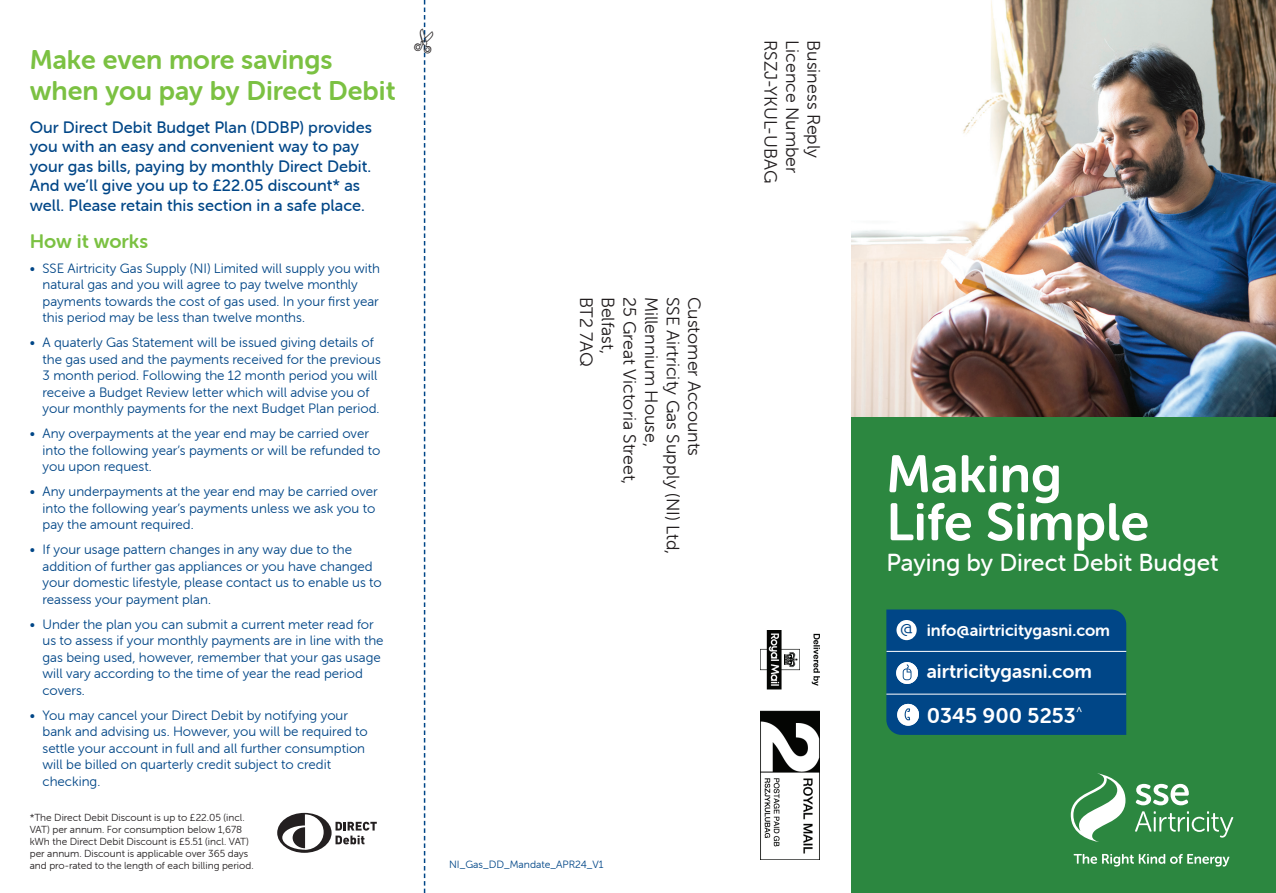
<style>
.page{position:relative;width:1276px;height:893px;background:#fff}
.page>*{position:absolute;margin:0;border:0;box-sizing:border-box;transform-origin:0 0}
.t1{font:52.35px/48px "Museo Sans Rounded 700";color:#fff}
.t2{font:27px/31.5px "Museo Sans Rounded 700";color:#7bc142}
.t3{font:24.6px "Museo Sans Rounded 500";color:#fff}
.t4{font:21.45px "Museo Sans Rounded 700";color:#fff}
.t5{font:19.5px "Museo Sans Rounded 700";color:#fff}
.t6{font:19.5px "Museo Sans Rounded 700";color:#7bc142}
.t7{font:18px "Museo Sans Rounded 300";color:#231f20}
.t8{font:16.5px/19.5px "Museo Sans Rounded 500";color:#004687}
.t9{font:16.5px "Museo Sans Rounded 700";color:#fff}
.t10{font:13.5px/16.5px "Museo Sans Rounded 300";color:#004687}
.t11{font:10.5px "Museo Sans Rounded 300";color:#004687}
.t12{font:10.2px/12.1px "Museo Sans Rounded 300";color:#231f20}
.s1{font-family:"Museo Sans Rounded 300";color:#004687}
</style>
<div class="page">
<div style="left:851px;top:417px;width:425px;height:476px;background:#2c8740"></div>
<svg style="left:1073px;top:854px;width:156px;height:12px"></svg>
<svg style="left:1070px;top:773px;width:55px;height:69px"></svg>
<svg style="left:1135px;top:811px;width:98px;height:27px"></svg>
<svg style="left:1135px;top:784px;width:53px;height:21px"></svg>
<img style="left:760px;top:630px;width:59px;height:230px">
<svg style="left:335px;top:822px;width:42px;height:22px"></svg>
<div style="left:277px;top:813px;width:54px;height:40px;background:#231f20;border-radius:50%"></div>
<svg style="left:282px;top:814px;width:42px;height:36px"></svg>
<img style="left:851px;top:0;width:425px;height:417px">
<div style="left:886px;top:609px;width:240px;height:126px;background:#004687"></div>
<hr style="left:886px;top:651px;width:240px;height:1px;background:#fff">
<hr style="left:886px;top:694px;width:240px;height:1px;background:#fff">
<div style="left:896px;top:620px;width:20px;height:20px;background:#fff;border-radius:50%"></div>
<svg style="left:423px;top:0;width:3px;height:893px"></svg>
<h2 class="t2" style="left:30px;top:44px;width:367px">Make even more savings when you pay by Direct Debit</h2>
<p class="t8" style="left:30px;top:117px;width:344px">Our Direct Debit Budget Plan (DDBP) provides you with an easy and convenient way to pay your gas bills, paying by monthly Direct Debit.<br>And we’ll give you up to £22.05 discount* as well. Please retain this section in a safe place.</p>
<h3 class="t6" style="left:30px;top:230px;width:120px">How it works</h3>
<p class="t10" style="left:43px;top:260px;width:339px;text-indent:-13px">• SSE Airtricity Gas Supply (NI) Limited will supply you with natural gas and you will agree to pay twelve monthly payments towards the cost of gas used. In your first year this period may be less than twelve months.</p>
<p class="t10" style="left:43px;top:335px;width:340px;text-indent:-13px">• A quaterly Gas Statement will be issued giving details of the gas used and the payments received for the previous 3 month period. Following the 12 month period you will receive a Budget Review letter which will advise you of your monthly payments for the next Budget Plan period.</p>
<p class="t10" style="left:43px;top:426px;width:339px;text-indent:-13px">• Any overpayments at the year end may be carried over into the following year’s payments or will be refunded to you upon request.</p>
<p class="t10" style="left:43px;top:484px;width:337px;text-indent:-13px">• Any underpayments at the year end may be carried over into the following year’s payments unless we ask you to pay the amount required.</p>
<p class="t10" style="left:43px;top:542px;width:341px;text-indent:-13px">• If your usage pattern changes in any way due to the addition of further gas appliances or you have changed your domestic lifestyle, please contact us to enable us to reassess your payment plan.</p>
<p class="t10" style="left:43px;top:616px;width:342px;text-indent:-13px">• Under the plan you can submit a current meter read for us to assess if your monthly payments are in line with the gas being used, however, remember that your gas usage will vary according to the time of year the read period covers.</p>
<p class="t10" style="left:43px;top:707px;width:327px;text-indent:-13px">• You may cancel your Direct Debit by notifying your bank and advising us. However, you will be required to settle your account in full and all further consumption will be billed on quarterly credit subject to credit checking.</p>
<p class="t12" style="left:30px;top:811px;width:225px">*The Direct Debit Discount is up to £22.05 (incl.<br>VAT) per annum. For consumption below 1,678 kWh the Direct Debit Discount is £5.51 (incl. VAT) per annum. Discount is applicable over 365 days and pro-rated to the length of each billing period.</p>
<h3 class="t7" style="left:596px;top:297px;width:71px;rotate:90deg">BT2 7AQ</h3>
<h3 class="t7" style="left:618px;top:297px;width:59px;rotate:90deg">Belfast,</h3>
<h3 class="t7" style="left:639px;top:297px;width:190px;rotate:90deg">25 Great Victoria Street,</h3>
<h3 class="t7" style="left:661px;top:297px;width:152px;rotate:90deg">Millennium House,</h3>
<h3 class="t7" style="left:682px;top:297px;width:259px;rotate:90deg">SSE Airtricity Gas Supply (NI) Ltd,</h3>
<h3 class="t7" style="left:704px;top:297px;width:161px;rotate:90deg">Customer Accounts</h3>
<p class="t11" style="left:449px;top:859px;width:156px">NI_Gas_DD_Mandate_APR24_V1</p>
<h3 class="t7" style="left:780px;top:40px;width:144px;rotate:90deg">RSZJ-YKUL-UBAG</h3>
<h3 class="t7" style="left:802px;top:40px;width:134px;rotate:90deg">Licence Number</h3>
<h3 class="t7" style="left:823px;top:40px;width:119px;rotate:90deg">Business Reply</h3>
<h1 class="t1" style="left:886px;top:450px;width:264px">Making<br>Life Simple</h1>
<h3 class="t3" style="left:886px;top:549px;width:333px">Paying by Direct Debit Budget</h3>
<p class="t9" style="left:900px;top:621px;width:211px"><span class="s1">@</span> info@airtricitygasni.com</p>
<h3 class="t5" style="left:926px;top:660px;width:167px">airtricitygasni.com</h3>
<h3 class="t4" style="left:926px;top:704px;width:158px">0345 900 5253<sup>^</sup></h3>
</div>
